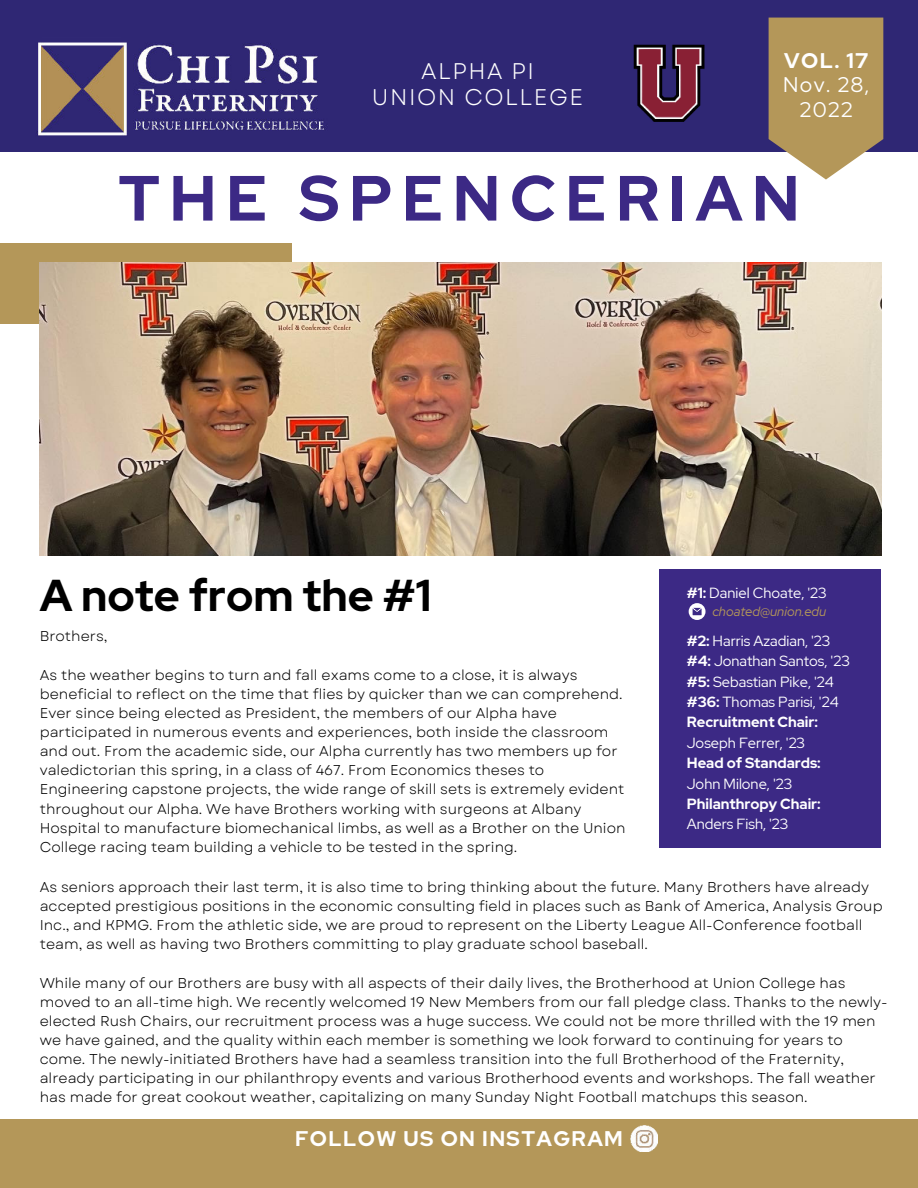
<style>
.page{position:relative;width:918px;height:1188px;background:#fff}
.page>*{position:absolute;margin:0;border:0;box-sizing:border-box;transform-origin:0 0}
.t1{font:700 63.75px "Red Hat Display";letter-spacing:.15em;color:#3c2985}
.t2{font:700 44.4px "Red Hat Display";color:#000}
.t3{font:22.65px/25.8px "Garet";letter-spacing:.065em;color:#fff;text-align:center}
.t4{font:700 21.15px "Red Hat Display";letter-spacing:.065em;color:#fff}
.t5{font:21.15px/24.8px "Red Hat Display";letter-spacing:.065em;color:#fff;text-align:center}
.t6{font:14.7px/20.4px "Red Hat Display";color:#fff}
.t7{font:700 14.7px "Red Hat Display";color:#fff}
.t8{font:14.25px/19.2px "Garet";color:#000}
.t9{font:italic 13.2px "Red Hat Display";color:#b49759}
.s1{font-weight:700}
</style>
<div class="page">
<div style="left:0;top:243px;width:291px;height:81px;background:#b49759"></div>
<img style="left:40px;top:263px;width:841px;height:292px">
<div style="left:0;top:0;width:918px;height:152px;background:#2f2774"></div>
<img style="left:37px;top:42px;width:288px;height:94px">
<svg style="left:769px;top:18px;width:114px;height:162px;background:#baa16c"></svg>
<div style="left:0;top:1119px;width:918px;height:69px;background:#b49759"></div>
<img style="left:630px;top:1126px;width:27px;height:26px">
<div style="left:659px;top:569px;width:222px;height:279px;background:#3c2985"></div>
<img style="left:634px;top:44px;width:71px;height:78px">
<svg style="left:689px;top:603px;width:17px;height:17px"></svg>
<h3 class="t3" style="left:372px;top:59px;width:213px">ALPHA PI<br>UNION COLLEGE</h3>
<h3 class="t4" style="left:784px;top:46px;width:85px">VOL. 17</h3>
<h3 class="t5" style="left:783px;top:72px;width:87px">Nov. 28,<br>2022</h3>
<h1 class="t1" style="left:118px;top:156px;width:683px">THE SPENCERIAN</h1>
<h2 class="t2" style="left:40px;top:566px;width:393px">A note from the #1</h2>
<p class="t6" style="left:687px;top:582px;width:141px"><span class="s1">#1:</span> Daniel Choate, '23</p>
<p class="t9" style="left:712px;top:602px;width:116px">choated@union.edu</p>
<p class="t6" style="left:687px;top:630px;width:165px"><span class="s1">#2:</span> Harris Azadian, '23 <span class="s1">#4:</span> Jonathan Santos, '23 <span class="s1">#5:</span> Sebastian Pike, '24 <span class="s1">#36:</span> Thomas Parisi, '24<br><span class="s1">Recruitment Chair:</span></p>
<p class="t6" style="left:687px;top:732px;width:120px">Joseph Ferrer, '23</p>
<p class="t7" style="left:687px;top:753px;width:136px">Head of Standards:</p>
<p class="t6" style="left:687px;top:773px;width:107px">John Milone, '23</p>
<p class="t7" style="left:687px;top:794px;width:135px">Philanthropy Chair:</p>
<p class="t6" style="left:687px;top:814px;width:103px">Anders Fish, '23</p>
<p class="t8" style="left:40px;top:627px;width:69px">Brothers,</p>
<p class="t8" style="left:40px;top:666px;width:587px">As the weather begins to turn and fall exams come to a close, it is always beneficial to reflect on the time that flies by quicker than we can comprehend.<br>Ever since being elected as President, the members of our Alpha have participated in numerous events and experiences, both inside the classroom and out. From the academic side, our Alpha currently has two members up for valedictorian this spring, in a class of 467. From Economics theses to Engineering capstone projects, the wide range of skill sets is extremely evident throughout our Alpha. We have Brothers working with surgeons at Albany Hospital to manufacture biomechanical limbs, as well as a Brother on the Union College racing team building a vehicle to be tested in the spring.</p>
<p class="t8" style="left:40px;top:878px;width:844px">As seniors approach their last term, it is also time to bring thinking about the future. Many Brothers have already accepted prestigious positions in the economic consulting field in places such as Bank of America, Analysis Group Inc., and KPMG. From the athletic side, we are proud to represent on the Liberty League All-Conference football team, as well as having two Brothers committing to play graduate school baseball.</p>
<p class="t8" style="left:40px;top:974px;width:849px">While many of our Brothers are busy with all aspects of their daily lives, the Brotherhood at Union College has moved to an all-time high. We recently welcomed 19 New Members from our fall pledge class. Thanks to the newly&shy;elected Rush Chairs, our recruitment process was a huge success. We could not be more thrilled with the 19 men we have gained, and the quality within each member is something we look forward to continuing for years to come. The newly-initiated Brothers have had a seamless transition into the full Brotherhood of the Fraternity, already participating in our philanthropy events and various Brotherhood events and workshops. The fall weather has made for great cookout weather, capitalizing on many Sunday Night Football matchups this season.</p>
<h3 class="t4" style="left:295px;top:1125px;width:329px">FOLLOW US ON INSTAGRAM</h3>
</div>
